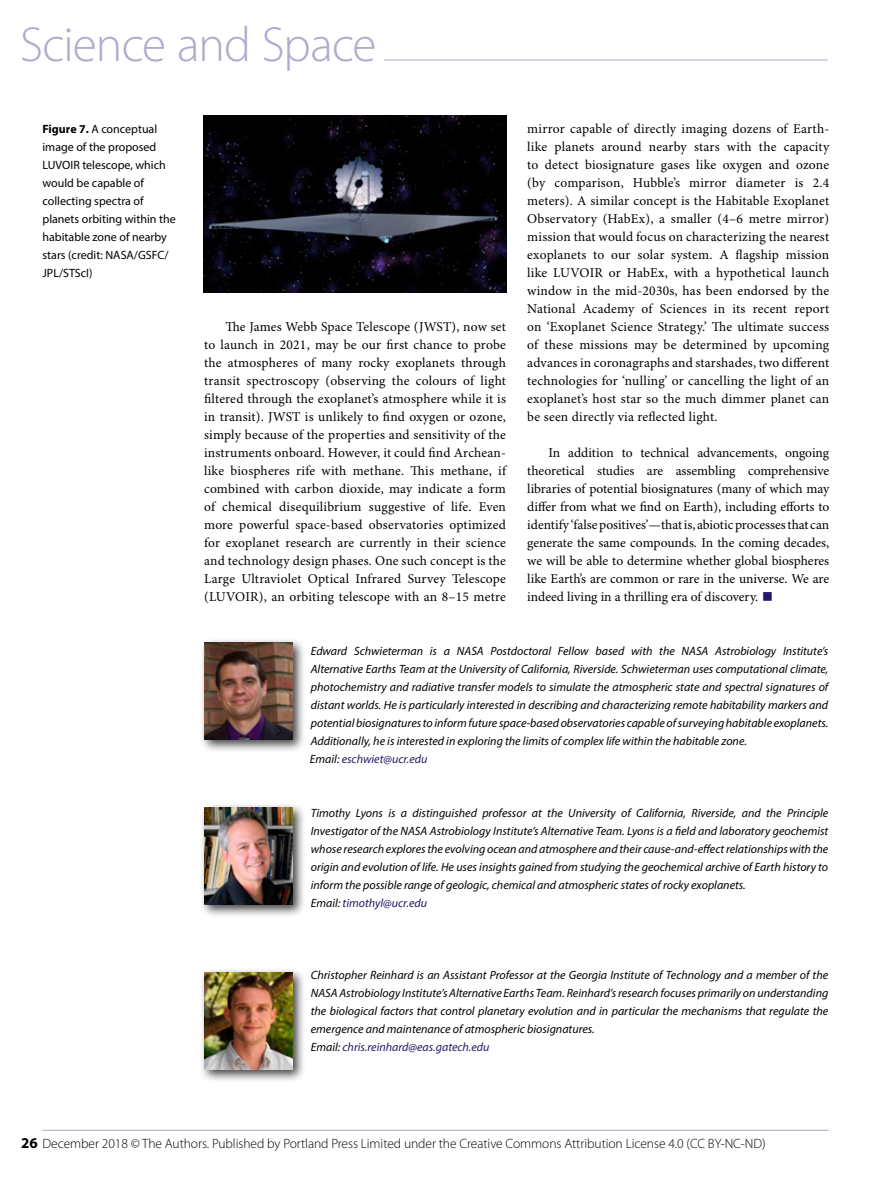
<style>
.page{position:relative;width:893px;height:1183px;background:#fff}
.page>*{position:absolute;margin:0;border:0;box-sizing:border-box;transform-origin:0 0}
.t1{font:300 49.5px "Myriad Pro";letter-spacing:-.02em;color:#b1aacd}
.Feat_Body_Text{font:700 30px "Minion Pro";color:#241968}
.Feat_Body_Text-2{font:13.5px/18px "Minion Pro";letter-spacing:.01em;color:#000;text-align:justify}
.t2{font:300 13.5px "Myriad Pro";letter-spacing:-.005em;color:#000}
.Feat_Author_Biog{font:italic 12px/18px "Myriad Pro";color:#000;text-align:justify}
.Feat_Caption{font:12px/18px "Myriad Pro";color:#000}
.Feat_Author_Biog-2{font:italic 12px "Myriad Pro";color:#241968}
.s1{font-weight:700}
.s2{color:#000}
.s3{font-weight:700;font-size:15px}
</style>
<div class="page">
<hr style="left:43px;top:1129px;width:786px;height:1px;background:#b1aacd">
<hr style="left:384px;top:59px;width:444px;height:2px;background:#b1aacd">
<img style="left:203px;top:115px;width:303px;height:177px">
<div style="left:200px;top:637px;width:107px;height:116px;background:#000;opacity:.75"></div>
<img style="left:205px;top:642px;width:88px;height:97px">
<div style="left:200px;top:802px;width:107px;height:115px;background:#000;opacity:.75"></div>
<img style="left:205px;top:807px;width:88px;height:97px">
<div style="left:200px;top:966px;width:107px;height:116px;background:#000;opacity:.75"></div>
<img style="left:205px;top:972px;width:88px;height:97px">
<h1 class="t1" style="left:20px;top:14px;width:358px">Science and Space</h1>
<p class="Feat_Caption" style="left:43px;top:119px;width:135px"><span class="s1">Figure 7.</span> A conceptual image of the proposed<br>LUVOIR telescope, which would be capable of collecting spectra of planets orbiting within the habitable zone of nearby stars (credit: NASA/GSFC/<br>JPL/STScI)</p>
<p class="Feat_Body_Text-2" style="left:204px;top:318px;width:303px;text-indent:21px">The James Webb Space Telescope (JWST), now set to launch in 2021, may be our first chance to probe the atmospheres of many rocky exoplanets through transit spectroscopy (observing the colours of light filtered through the exoplanet’s atmosphere while it is in transit). JWST is unlikely to find oxygen or ozone, simply because of the properties and sensitivity of the instruments onboard. However, it could find Archean&shy;like biospheres rife with methane. This methane, if combined with carbon dioxide, may indicate a form of chemical disequilibrium suggestive of life. Even more powerful space-based observatories optimized for exoplanet research are currently in their science and technology design phases. One such concept is the Large Ultraviolet Optical Infrared Survey Telescope (LUVOIR), an orbiting telescope with an 8–15 metre</p>
<p class="Feat_Body_Text-2" style="left:527px;top:120px;width:303px">mirror capable of directly imaging dozens of Earth&shy;like planets around nearby stars with the capacity to detect biosignature gases like oxygen and ozone (by comparison, Hubble’s mirror diameter is 2.4 meters). A similar concept is the Habitable Exoplanet Observatory (HabEx), a smaller (4–6 metre mirror) mission that would focus on characterizing the nearest exoplanets to our solar system. A flagship mission like LUVOIR or HabEx, with a hypothetical launch window in the mid-2030s, has been endorsed by the National Academy of Sciences in its recent report on ‘Exoplanet Science Strategy.’ The ultimate success of these missions may be determined by upcoming advances in coronagraphs and starshades, two different technologies for ‘nulling’ or cancelling the light of an exoplanet’s host star so the much dimmer planet can be seen directly via reflected light.</p>
<p class="Feat_Body_Text-2" style="left:527px;top:444px;width:303px;text-indent:21px">In addition to technical advancements, ongoing theoretical studies are assembling comprehensive libraries of potential biosignatures (many of which may differ from what we find on Earth), including efforts to identify ‘false positives’—that is, abiotic processes that can generate the same compounds. In the coming decades, we will be able to determine whether global biospheres like Earth’s are common or rare in the universe. We are indeed living in a thrilling era of discovery.</p>
<p class="Feat_Body_Text" style="left:761px;top:576px;width:14px">■</p>
<p class="Feat_Author_Biog" style="left:311px;top:641px;width:519px">Edward Schwieterman is a NASA Postdoctoral Fellow based with the NASA Astrobiology Institute’s Alternative Earths Team at the University of California, Riverside. Schwieterman uses computational climate, photochemistry and radiative transfer models to simulate the atmospheric state and spectral signatures of distant worlds. He is particularly interested in describing and characterizing remote habitability markers and potential biosignatures to inform future space-based observatories capable of surveying habitable exoplanets.<br>Additionally, he is interested in exploring the limits of complex life within the habitable zone.</p>
<p class="Feat_Author_Biog-2" style="left:310px;top:751px;width:119px"><span class="s2">Email:</span> eschwiet@ucr.edu</p>
<p class="Feat_Author_Biog" style="left:311px;top:803px;width:519px">Timothy Lyons is a distinguished professor at the University of California, Riverside, and the Principle Investigator of the NASA Astrobiology Institute’s Alternative Team. Lyons is a field and laboratory geochemist whose research explores the evolving ocean and atmosphere and their cause-and-effect relationships with the origin and evolution of life. He uses insights gained from studying the geochemical archive of Earth history to inform the possible range of geologic, chemical and atmospheric states of rocky exoplanets.</p>
<p class="Feat_Author_Biog-2" style="left:311px;top:895px;width:118px"><span class="s2">Email:</span> timothyl@ucr.edu</p>
<p class="Feat_Author_Biog" style="left:311px;top:965px;width:519px">Christopher Reinhard is an Assistant Professor at the Georgia Institute of Technology and a member of the NASA Astrobiology Institute’s Alternative Earths Team. Reinhard’s research focuses primarily on understanding the biological factors that control planetary evolution and in particular the mechanisms that regulate the emergence and maintenance of atmospheric biosignatures.</p>
<p class="Feat_Author_Biog-2" style="left:311px;top:1039px;width:180px"><span class="s2">Email:</span> chris.reinhard@eas.gatech.edu</p>
<p class="t2" style="left:21px;top:1134px;width:746px"><span class="s3">26</span> December 2018 © The Authors. Published by Portland Press Limited under the Creative Commons Attribution License 4.0 (CC BY-NC-ND)</p>
</div>
